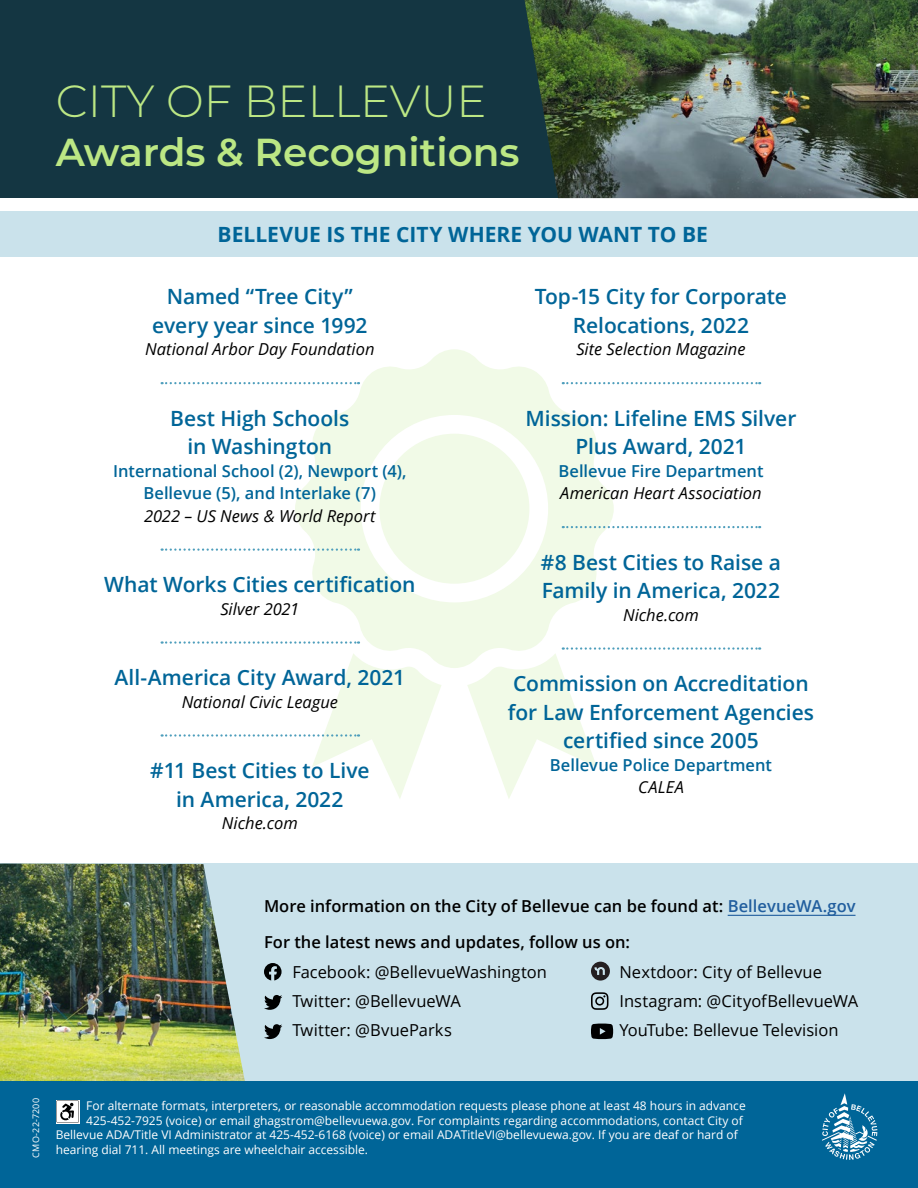
<style>
.page{position:relative;width:918px;height:1188px;background:#fff}
.page>*{position:absolute;margin:0;border:0;box-sizing:border-box;transform-origin:0 0}
.City_of_Bellevue_Tit{font:300 45px "Montserrat";color:#bce784}
.City_of_Bellevue_Tit-2{font:600 39px "Montserrat";color:#bce784}
.Award_Title{font:600 21px/28.5px "Open Sans";letter-spacing:-.005em;color:#006598;text-align:center}
.Callout_Paragraph{font:700 21px "Open Sans";color:#006598}
.P1{font:italic 16.5px "Open Sans";color:#000}
.P1-2{font:16.5px "Open Sans";color:#000}
.P1-3{font:600 16.5px/22.5px "Open Sans";color:#006598;text-align:center}
.P1-4{font:600 16.5px "Open Sans";color:#000}
.text{font:12px "Open Sans";color:#fff}
.P1-5{font:9px "Open Sans";letter-spacing:.035em;color:#fff}
.s1{color:#215e9e}
</style>
<div class="page">
<svg style="left:295px;top:349px;width:319px;height:319px;fill:#f1fae7"></svg>
<div style="left:379px;top:434px;width:150px;height:150px;background:#f1fae7;border-radius:50%"></div>
<div style="left:0;top:0;width:918px;height:198px;background:#143642"></div>
<img style="left:525px;top:0;width:393px;height:198px">
<div style="left:0;top:863px;width:918px;height:231px;background:#cae2eb"></div>
<img style="left:0;top:864px;width:245px;height:217px">
<div style="left:0;top:1081px;width:918px;height:107px;background:#006598"></div>
<svg style="left:162px;top:382px;width:197px;height:2px"></svg>
<svg style="left:162px;top:548px;width:197px;height:3px"></svg>
<svg style="left:162px;top:641px;width:197px;height:3px"></svg>
<svg style="left:162px;top:653px;width:280px;height:146px"></svg>
<svg style="left:563px;top:382px;width:197px;height:2px"></svg>
<svg style="left:563px;top:526px;width:197px;height:2px"></svg>
<svg style="left:467px;top:647px;width:293px;height:152px"></svg>
<svg style="left:56px;top:1100px;width:23px;height:23px"></svg>
<svg style="left:822px;top:1093px;width:55px;height:67px"></svg>
<hr style="left:728px;top:915px;width:128px;height:1px;background:#215e9e">
<svg style="left:264px;top:963px;width:18px;height:18px"></svg>
<svg style="left:264px;top:995px;width:18px;height:15px"></svg>
<svg style="left:264px;top:1024px;width:18px;height:15px"></svg>
<svg style="left:591px;top:962px;width:19px;height:19px"></svg>
<svg style="left:591px;top:992px;width:18px;height:18px"></svg>
<svg style="left:591px;top:1024px;width:22px;height:15px"></svg>
<div style="left:0;top:212px;width:918px;height:45px;background:#cae2eb"></div>
<p class="City_of_Bellevue_Tit" style="left:56px;top:70px;width:433px">CITY OF BELLEVUE</p>
<p class="City_of_Bellevue_Tit-2" style="left:56px;top:125px;width:466px">Awards &amp; Recognitions</p>
<p class="Callout_Paragraph" style="left:218px;top:220px;width:492px">BELLEVUE IS THE CITY WHERE YOU WANT TO BE</p>
<p class="Award_Title" style="left:152px;top:282px;width:217px">Named “Tree City” every year since 1992</p>
<p class="P1" style="left:145px;top:338px;width:231px">National Arbor Day Foundation</p>
<p class="Award_Title" style="left:170px;top:403px;width:181px">Best High Schools in Washington</p>
<p class="P1-3" style="left:113px;top:459px;width:295px">International School (2), Newport (4),<br>Bellevue (5), and Interlake (7)</p>
<p class="P1" style="left:144px;top:504px;width:233px">2022 – US News &amp; World Report</p>
<p class="Award_Title" style="left:104px;top:570px;width:313px">What Works Cities certification</p>
<p class="P1" style="left:220px;top:597px;width:80px">Silver 2021</p>
<p class="Award_Title" style="left:115px;top:663px;width:292px">All-America City Award, 2021</p>
<p class="P1" style="left:182px;top:690px;width:158px">National Civic League</p>
<p class="Award_Title" style="left:150px;top:756px;width:221px">#11 Best Cities to Live in America, 2022</p>
<p class="P1" style="left:222px;top:812px;width:77px">Niche.com</p>
<p class="Award_Title" style="left:535px;top:282px;width:254px">Top-15 City for Corporate<br>Relocations, 2022</p>
<p class="P1" style="left:576px;top:338px;width:171px">Site Selection Magazine</p>
<p class="Award_Title" style="left:526px;top:403px;width:272px">Mission: Lifeline EMS Silver<br>Plus Award, 2021</p>
<p class="P1-3" style="left:558px;top:459px;width:207px">Bellevue Fire Department</p>
<p class="P1" style="left:560px;top:482px;width:203px">American Heart Association</p>
<p class="Award_Title" style="left:541px;top:547px;width:242px;text-align:left">#8 Best Cities to Raise a<br>Family in America, 2022</p>
<p class="P1" style="left:623px;top:603px;width:77px">Niche.com</p>
<p class="Award_Title" style="left:508px;top:669px;width:308px">Commission on Accreditation for Law Enforcement Agencies certified since 2005</p>
<p class="P1-3" style="left:550px;top:753px;width:224px">Bellevue Police Department</p>
<p class="P1" style="left:638px;top:776px;width:47px">CALEA</p>
<p class="P1-4" style="left:264px;top:895px;width:593px">More information on the City of Bellevue can be found at: <span class="s1">BellevueWA.gov</span></p>
<p class="P1-4" style="left:264px;top:931px;width:368px">For the latest news and updates, follow us on:</p>
<p class="P1-2" style="left:292px;top:960px;width:256px">Facebook: @BellevueWashington</p>
<p class="P1-2" style="left:292px;top:990px;width:170px">Twitter: @BellevueWA</p>
<p class="P1-2" style="left:292px;top:1019px;width:161px">Twitter: @BvueParks</p>
<p class="P1-2" style="left:620px;top:960px;width:204px">Nextdoor: City of Bellevue</p>
<p class="P1-2" style="left:620px;top:990px;width:240px">Instagram: @CityofBellevueWA</p>
<p class="P1-2" style="left:619px;top:1019px;width:220px">YouTube: Bellevue Television</p>
<p class="P1-5" style="left:30px;top:1158px;width:61px;rotate:-90deg">CMO-22-7200</p>
<p class="text" style="left:86px;top:1098px;width:661px">For alternate formats, interpreters, or reasonable accommodation requests please phone at least 48 hours in advance</p>
<p class="text" style="left:86px;top:1112px;width:658px">425-452-7925 (voice) or email ghagstrom@bellevuewa.gov. For complaints regarding accommodations, contact City of</p>
<p class="text" style="left:56px;top:1127px;width:684px">Bellevue ADA/Title VI Administrator at 425-452-6168 (voice) or email ADATitleVI@bellevuewa.gov. If you are deaf or hard of</p>
<p class="text" style="left:56px;top:1141px;width:314px">hearing dial 711. All meetings are wheelchair accessible.</p>
</div>
